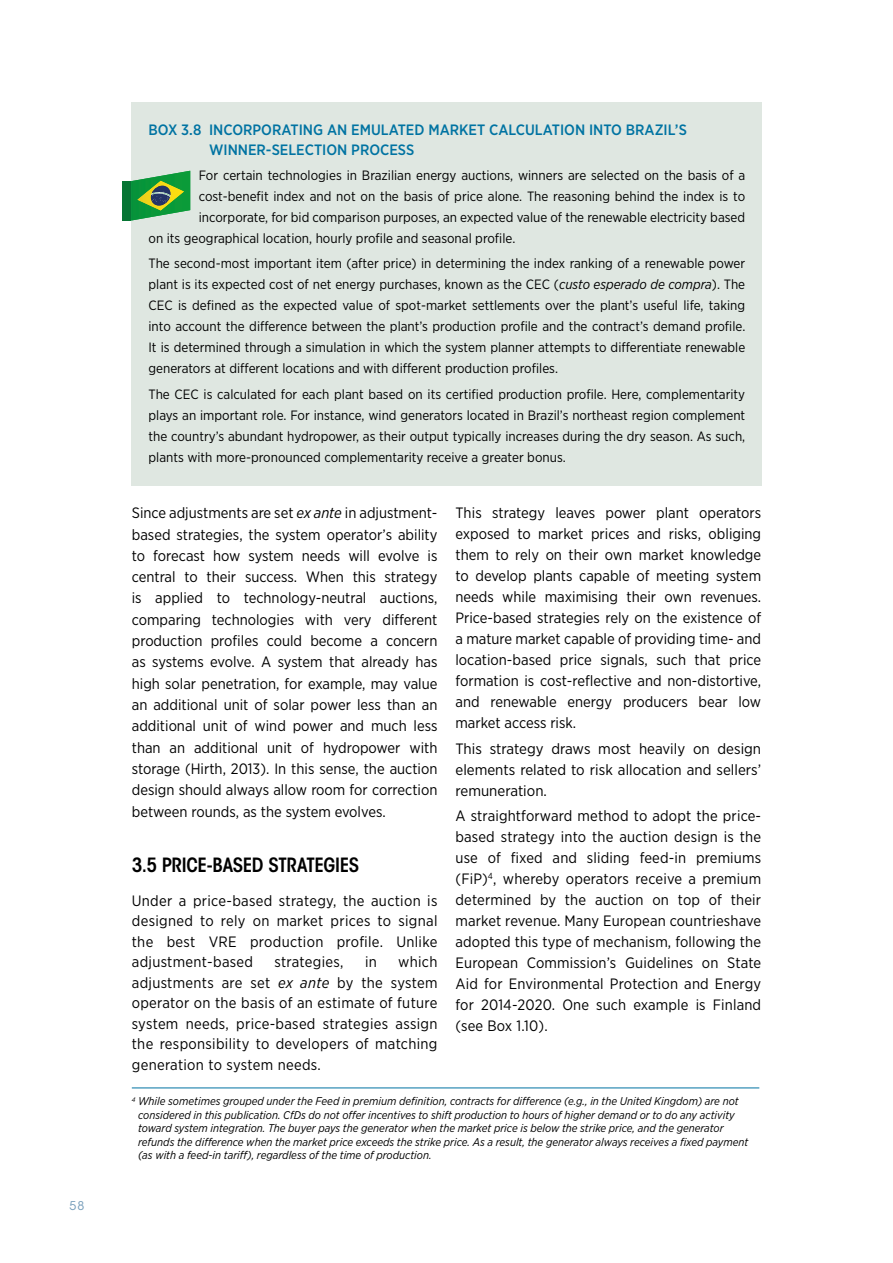
<style>
.page{position:relative;width:893px;height:1263px;background:#fff}
.page>*{position:absolute;margin:0;border:0;box-sizing:border-box;transform-origin:0 0}
.t1{font:600 condensed 19.5px "ITC Avant Garde Std";letter-spacing:-.02em;color:#000}
.t2{font:15px/21px "Gotham Narrow";color:#000;text-align:justify}
.t3{font:500 15px/19.5px "Gotham Narrow";color:#0073a2}
.t4{font:15px "Gotham Narrow";letter-spacing:.02em;color:#000}
.t5{font:13.5px/21px "Gotham Narrow";color:#000;text-align:justify}
.t6{font:12px "ITC Avant Garde Std";color:#769dba}
.t7{font:italic 11.25px/13.5px "Gotham Narrow";color:#000}
.s1{font-style:italic}
</style>
<div class="page">
<div style="left:132px;top:102px;width:630px;height:77px;background:#dfe7e1"></div>
<div style="left:132px;top:148px;width:630px;height:119px;background:#dfe7e1"></div>
<div style="left:132px;top:236px;width:630px;height:161px;background:#dfe7e1"></div>
<div style="left:132px;top:367px;width:630px;height:119px;background:#dfe7e1"></div>
<svg style="left:131px;top:171px;width:59px;height:50px"></svg>
<div style="left:122px;top:181px;width:9px;height:40px;background:#067534"></div>
<hr style="left:132px;top:1088px;width:627px;height:1px;background:#0073a2">
<p class="t6" style="left:69px;top:1198px;width:17px">58</p>
<p class="t3" style="left:209px;top:120px;width:479px;text-indent:-61px">BOX 3.8 INCORPORATING AN EMULATED MARKET CALCULATION INTO BRAZIL’S<br>WINNER-SELECTION PROCESS</p>
<p class="t5" style="left:199px;top:165px;width:548px">For certain technologies in Brazilian energy auctions, winners are selected on the basis of a</p>
<p class="t5" style="left:199px;top:186px;width:548px">cost-benefit index and not on the basis of price alone. The reasoning behind the index is to</p>
<p class="t5" style="left:199px;top:207px;width:548px">incorporate, for bid comparison purposes, an expected value of the renewable electricity based</p>
<p class="t5" style="left:149px;top:228px;width:368px">on its geographical location, hourly profile and seasonal profile.</p>
<p class="t5" style="left:149px;top:253px;width:598px">The second-most important item (after price) in determining the index ranking of a renewable power plant is its expected cost of net energy purchases, known as the CEC (<span class="s1">custo esperado de compra</span>). The CEC is defined as the expected value of spot-market settlements over the plant’s useful life, taking into account the difference between the plant’s production profile and the contract’s demand profile.<br>It is determined through a simulation in which the system planner attempts to differentiate renewable generators at different locations and with different production profiles.</p>
<p class="t5" style="left:149px;top:383px;width:598px">The CEC is calculated for each plant based on its certified production profile. Here, complementarity plays an important role. For instance, wind generators located in Brazil’s northeast region complement the country’s abundant hydropower, as their output typically increases during the dry season. As such, plants with more-pronounced complementarity receive a greater bonus.</p>
<p class="t2" style="left:132px;top:502px;width:307px">Since adjustments are set <span class="s1">ex ante</span> in adjustment&shy;based strategies, the system operator’s ability to forecast how system needs will evolve is central to their success. When this strategy is applied to technology-neutral auctions, comparing technologies with very different production profiles could become a concern as systems evolve. A system that already has high solar penetration, for example, may value an additional unit of solar power less than an additional unit of wind power and much less than an additional unit of hydropower with storage (Hirth, 2013). In this sense, the auction design should always allow room for correction between rounds, as the system evolves.</p>
<h1 class="t1" style="left:132px;top:852px;width:229px">3.5 PRICE-BASED STRATEGIES</h1>
<p class="t2" style="left:132px;top:890px;width:307px;line-height:20.5px">Under a price-based strategy, the auction is designed to rely on market prices to signal the best VRE production profile. Unlike adjustment-based</p>
<p class="t2" style="left:132px;top:951px;width:307px;line-height:20.5px;text-indent:266px">which adjustments are set <span class="s1">ex ante</span> by the system operator on the basis of an estimate of future system needs, price-based strategies assign the responsibility to developers of matching generation to system needs.</p>
<p class="t4" style="left:275px;top:953px;width:71px">strategies,</p>
<p class="t2" style="left:365px;top:951px;width:13px">in</p>
<p class="t2" style="left:455px;top:502px;width:307px">This strategy leaves power plant operators exposed to market prices and risks, obliging them to rely on their own market knowledge to develop plants capable of meeting system needs while maximising their own revenues.<br>Price-based strategies rely on the existence of a mature market capable of providing time- and location-based price signals, such that price formation is cost-reflective and non-distortive, and renewable energy producers bear low market access risk.</p>
<p class="t2" style="left:455px;top:737px;width:307px">This strategy draws most heavily on design elements related to risk allocation and sellers’ remuneration.</p>
<p class="t2" style="left:455px;top:805px;width:307px">A straightforward method to adopt the price&shy;based strategy into the auction design is the use of fixed and sliding feed-in premiums (FiP)<sup>4</sup>, whereby operators receive a premium determined by the auction on top of their market revenue. Many European countrieshave adopted this type of mechanism, following the European Commission’s Guidelines on State Aid for Environmental Protection and Energy for 2014-2020. One such example is Finland (see Box 1.10).</p>
<p class="t7" style="left:138px;top:1094px;width:612px;text-indent:-6px"><sup>4</sup> While sometimes grouped under the Feed in premium definition, contracts for difference (e.g., in the United Kingdom) are not considered in this publication. CfDs do not offer incentives to shift production to hours of higher demand or to do any activity toward system integration. The buyer pays the generator when the market price is below the strike price, and the generator refunds the difference when the market price exceeds the strike price. As a result, the generator always receives a fixed payment (as with a feed-in tariff), regardless of the time of production.</p>
</div>
